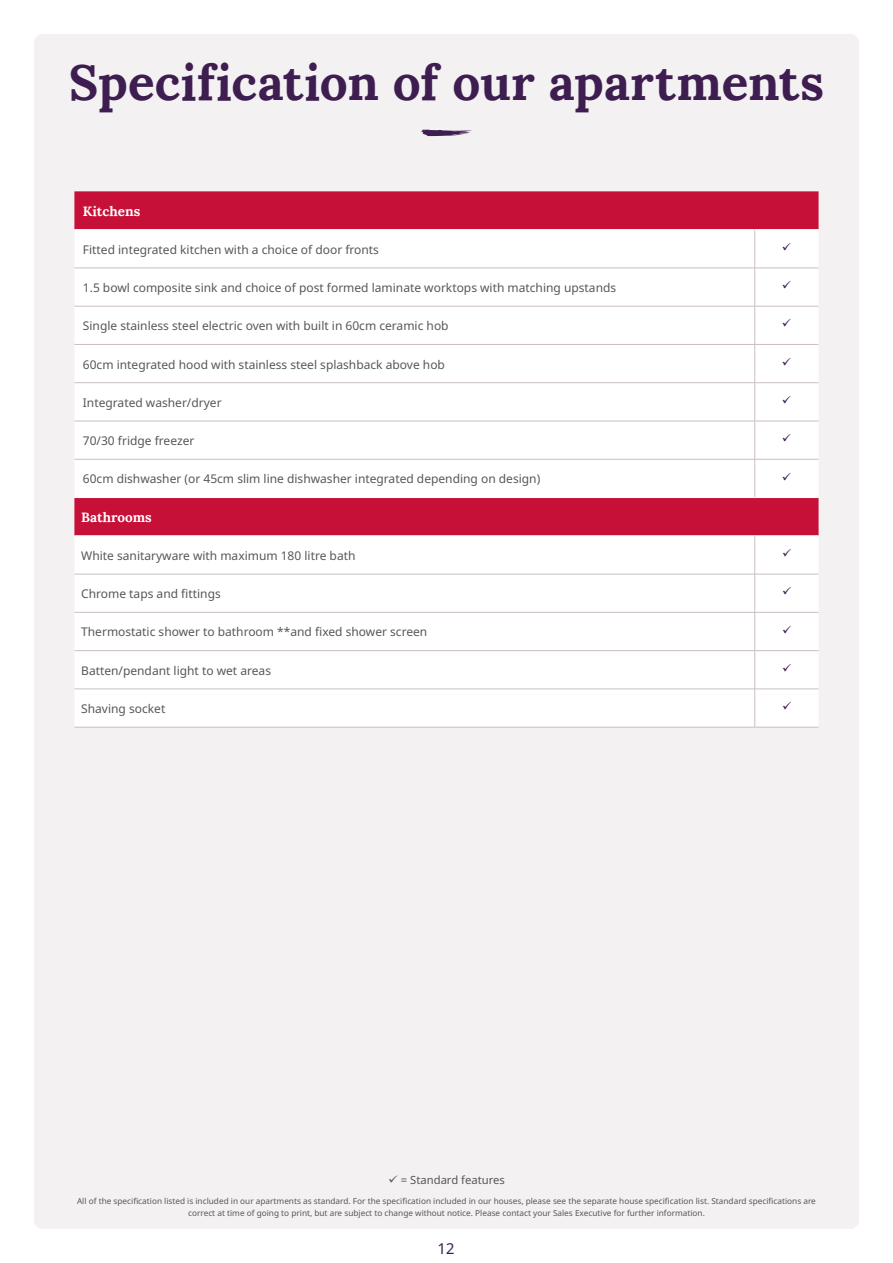
<style>
.page{position:relative;width:893px;height:1263px;background:#fff}
.page>*{position:absolute;margin:0;border:0;box-sizing:border-box;transform-origin:0 0}
.t1{font:700 49.5px "Lora";color:#3e1e50}
.t2{font:15px "Noto Sans";color:#3e1e50}
.t3{font:700 13.5px "Lora";color:#fff}
.t4{font:12px "Noto Sans";color:#575756}
.t5{font:11.25px "Noto Sans";color:#575756}
.t6{font:8.25px/12px "Noto Sans";color:#575756;text-align:center}
</style>
<div class="page">
<div style="left:34px;top:34px;width:825px;height:1195px;background:#f4f1f3;border-radius:9px"></div>
<div style="left:74px;top:191px;width:745px;height:38px;background:#c61037"></div>
<svg style="left:74px;top:230px;width:745px;height:497px;fill:#fff"></svg>
<hr style="left:74px;top:268px;width:681px;height:1px;background:#cabec3">
<hr style="left:74px;top:306px;width:681px;height:1px;background:#cabec3">
<hr style="left:74px;top:344px;width:681px;height:1px;background:#cabec3">
<hr style="left:754px;top:230px;width:1px;height:38px;background:#cabec3">
<hr style="left:754px;top:268px;width:1px;height:38px;background:#cabec3">
<hr style="left:754px;top:306px;width:1px;height:38px;background:#cabec3">
<hr style="left:754px;top:345px;width:1px;height:37px;background:#cabec3">
<hr style="left:754px;top:383px;width:1px;height:38px;background:#cabec3">
<hr style="left:754px;top:421px;width:1px;height:38px;background:#cabec3">
<hr style="left:754px;top:459px;width:1px;height:38px;background:#cabec3">
<hr style="left:754px;top:536px;width:1px;height:38px;background:#cabec3">
<hr style="left:754px;top:574px;width:1px;height:38px;background:#cabec3">
<hr style="left:754px;top:612px;width:1px;height:38px;background:#cabec3">
<hr style="left:754px;top:651px;width:1px;height:38px;background:#cabec3">
<hr style="left:754px;top:689px;width:1px;height:38px;background:#cabec3">
<hr style="left:74px;top:574px;width:681px;height:1px;background:#cabec3">
<hr style="left:74px;top:612px;width:681px;height:1px;background:#cabec3">
<hr style="left:755px;top:612px;width:64px;height:1px;background:#cabec3">
<hr style="left:74px;top:535px;width:681px;height:1px;background:#fff">
<hr style="left:755px;top:535px;width:64px;height:1px;background:#fff">
<hr style="left:74px;top:497px;width:681px;height:1px;background:#fff">
<hr style="left:755px;top:497px;width:64px;height:1px;background:#fff">
<hr style="left:755px;top:574px;width:64px;height:1px;background:#cabec3">
<hr style="left:755px;top:268px;width:64px;height:1px;background:#cabec3">
<hr style="left:755px;top:306px;width:64px;height:1px;background:#cabec3">
<hr style="left:755px;top:344px;width:64px;height:1px;background:#cabec3">
<hr style="left:74px;top:229px;width:681px;height:1px;background:#fff">
<hr style="left:755px;top:229px;width:64px;height:1px;background:#fff">
<hr style="left:755px;top:382px;width:64px;height:1px;background:#cabec3">
<hr style="left:74px;top:421px;width:681px;height:1px;background:#cabec3">
<hr style="left:755px;top:421px;width:64px;height:1px;background:#cabec3">
<hr style="left:74px;top:459px;width:681px;height:1px;background:#cabec3">
<hr style="left:755px;top:459px;width:64px;height:1px;background:#cabec3">
<hr style="left:74px;top:650px;width:681px;height:1px;background:#cabec3">
<hr style="left:755px;top:650px;width:64px;height:1px;background:#cabec3">
<hr style="left:74px;top:689px;width:681px;height:1px;background:#cabec3">
<hr style="left:755px;top:689px;width:64px;height:1px;background:#cabec3">
<hr style="left:74px;top:727px;width:681px;height:1px;background:#cabec3">
<hr style="left:755px;top:727px;width:64px;height:1px;background:#cabec3">
<hr style="left:74px;top:382px;width:681px;height:1px;background:#cabec3">
<svg style="left:421px;top:130px;width:51px;height:6px"></svg>
<svg style="left:783px;top:243px;width:8px;height:7px"></svg>
<svg style="left:783px;top:281px;width:8px;height:8px"></svg>
<svg style="left:783px;top:319px;width:8px;height:8px"></svg>
<svg style="left:783px;top:357px;width:8px;height:8px"></svg>
<svg style="left:783px;top:396px;width:8px;height:7px"></svg>
<svg style="left:783px;top:434px;width:8px;height:8px"></svg>
<svg style="left:783px;top:472px;width:8px;height:8px"></svg>
<svg style="left:783px;top:549px;width:8px;height:8px"></svg>
<svg style="left:783px;top:587px;width:8px;height:8px"></svg>
<svg style="left:783px;top:625px;width:8px;height:8px"></svg>
<svg style="left:783px;top:664px;width:8px;height:7px"></svg>
<svg style="left:783px;top:702px;width:8px;height:8px"></svg>
<h1 class="t1" style="left:69px;top:40px;width:757px">Specification of our apartments</h1>
<p class="t3" style="left:83px;top:199px;width:59px">Kitchens</p>
<p class="t4" style="left:83px;top:241px;width:298px">Fitted integrated kitchen with a choice of door fronts</p>
<p class="t4" style="left:83px;top:279px;width:535px">1.5 bowl composite sink and choice of post formed laminate worktops with matching upstands</p>
<p class="t4" style="left:83px;top:317px;width:367px">Single stainless steel electric oven with built in 60cm ceramic hob</p>
<p class="t4" style="left:83px;top:356px;width:364px">60cm integrated hood with stainless steel splashback above hob</p>
<p class="t4" style="left:83px;top:394px;width:140px">Integrated washer/dryer</p>
<p class="t4" style="left:83px;top:432px;width:113px">70/30 fridge freezer</p>
<p class="t4" style="left:83px;top:470px;width:459px">60cm dishwasher (or 45cm slim line dishwasher integrated depending on design)</p>
<p class="t3" style="left:81px;top:506px;width:72px">Bathrooms</p>
<p class="t4" style="left:81px;top:547px;width:276px">White sanitaryware with maximum 180 litre bath</p>
<p class="t4" style="left:81px;top:585px;width:141px">Chrome taps and fittings</p>
<p class="t4" style="left:81px;top:624px;width:348px">Thermostatic shower to bathroom **and fixed shower screen</p>
<p class="t4" style="left:81px;top:662px;width:191px">Batten/pendant light to wet areas</p>
<p class="t4" style="left:81px;top:700px;width:86px">Shaving socket</p>
<p class="t5" style="left:388px;top:1172px;width:118px">✓ = Standard features</p>
<p class="t6" style="left:77px;top:1195px;width:740px">All of the specification listed is included in our apartments as standard. For the specification included in our houses, please see the separate house specification list. Standard specifications are correct at time of going to print, but are subject to change without notice. Please contact your Sales Executive for further information.</p>
<p class="t2" style="left:438px;top:1237px;width:18px">12</p>
</div>
